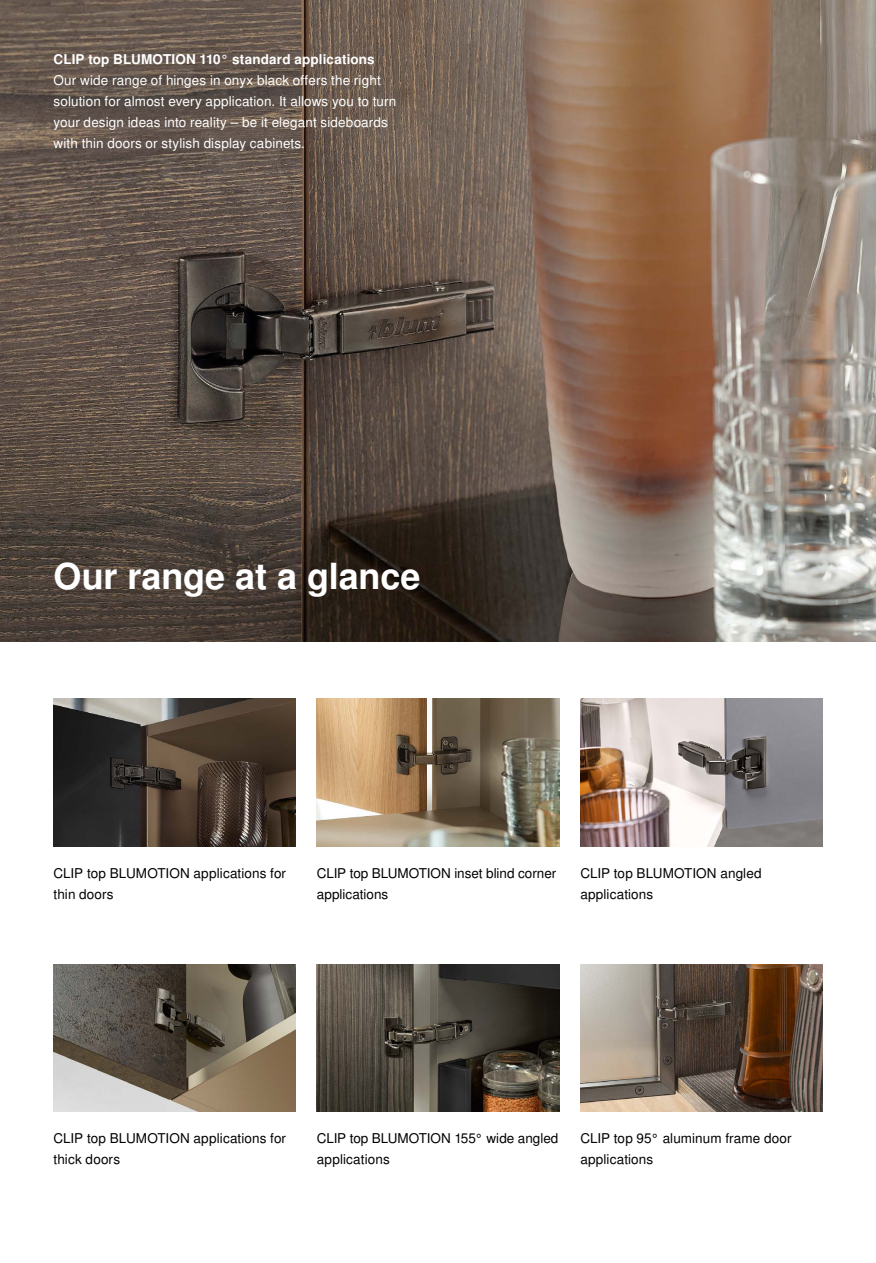
<style>
.page{position:relative;width:876px;height:1263px;background:#fff}
.page>*{position:absolute;margin:0;border:0;box-sizing:border-box;transform-origin:0 0}
.t1{font:700 36px "Nimbus Sans OT";letter-spacing:-.005em;color:#fff}
.t2{font:13.5px/21px "Nimbus Sans OT";letter-spacing:.005em;color:#000}
.t3{font:13.5px/21px "Nimbus Sans OT";letter-spacing:.01em;color:#fff}
.t4{font:700 13.5px "Nimbus Sans OT";letter-spacing:.01em;color:#fff}
</style>
<div class="page">
<img style="left:0;top:0;width:876px;height:642px">
<img style="left:54px;top:699px;width:242px;height:147px">
<img style="left:317px;top:699px;width:242px;height:147px">
<img style="left:317px;top:964px;width:242px;height:147px">
<img style="left:580px;top:699px;width:243px;height:147px">
<img style="left:54px;top:964px;width:242px;height:147px">
<img style="left:580px;top:964px;width:243px;height:147px">
<p class="t4" style="left:54px;top:51px;width:323px">CLIP top BLUMOTION 110° standard applications</p>
<p class="t3" style="left:54px;top:70px;width:344px">Our wide range of hinges in onyx black offers the right solution for almost every application. It allows you to turn your design ideas into reality – be it elegant sideboards with thin doors or stylish display cabinets.</p>
<h1 class="t1" style="left:54px;top:555px;width:368px">Our range at a glance</h1>
<p class="t2" style="left:54px;top:863px;width:234px">CLIP top BLUMOTION applications for thin doors</p>
<p class="t2" style="left:317px;top:863px;width:241px">CLIP top BLUMOTION inset blind corner applications</p>
<p class="t2" style="left:580px;top:863px;width:183px">CLIP top BLUMOTION angled applications</p>
<p class="t2" style="left:54px;top:1128px;width:234px">CLIP top BLUMOTION applications for thick doors</p>
<p class="t2" style="left:317px;top:1128px;width:243px">CLIP top BLUMOTION 155° wide angled applications</p>
<p class="t2" style="left:580px;top:1128px;width:213px">CLIP top 95° aluminum frame door applications</p>
</div>
